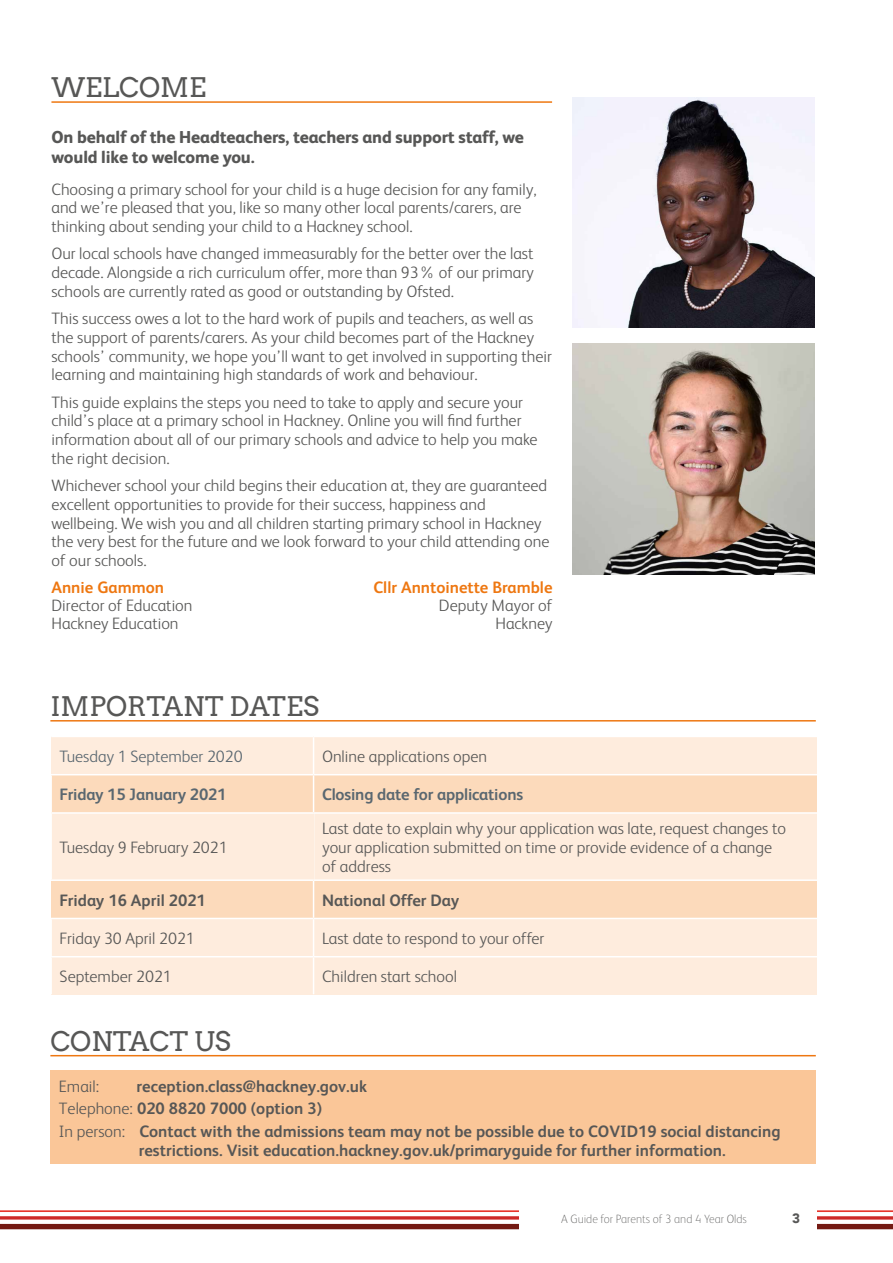
<style>
.page{position:relative;width:893px;height:1263px;background:#fff}
.page>*{position:absolute;margin:0;border:0;box-sizing:border-box;transform-origin:0 0}
.t1{font:27px "Arvo";color:#575756}
.t2{font:800 17.25px/20.2px "FS Albert";letter-spacing:-.005em;color:#575756}
.t3{font:300 16.5px/18.8px "FS Albert";color:#575756}
.t4{font:700 16.5px/18.8px "FS Albert";color:#575756}
.t5{font:700 16.5px "FS Albert";letter-spacing:-.01em;color:#5a6770}
.t6{font:700 16.5px "FS Albert";color:#e71}
.t7{font:300 16.5px "FS Albert";color:#5a6770}
.t8{font:900 13.5px "Avenir";color:#575756}
.t9{font:100 12px "FS Albert";color:#575756}
.s1{font-weight:300}
</style>
<div class="page">
<div style="left:314px;top:813px;width:502px;height:67px;background:#feecdd"></div>
<div style="left:50px;top:1070px;width:766px;height:94px;background:#fac698"></div>
<hr style="left:50px;top:1055px;width:766px;height:1px;background:#e71">
<hr style="left:50px;top:720px;width:766px;height:1px;background:#e71">
<hr style="left:51px;top:101px;width:501px;height:2px;background:#e71">
<img style="left:573px;top:98px;width:241px;height:230px">
<img style="left:573px;top:344px;width:241px;height:230px">
<div style="left:51px;top:736px;width:263px;height:39px;background:#feecdd"></div>
<div style="left:314px;top:736px;width:502px;height:39px;background:#feecdd"></div>
<div style="left:51px;top:813px;width:263px;height:67px;background:#feecdd"></div>
<div style="left:51px;top:918px;width:263px;height:39px;background:#feecdd"></div>
<div style="left:314px;top:918px;width:502px;height:39px;background:#feecdd"></div>
<div style="left:51px;top:957px;width:263px;height:38px;background:#feecdd"></div>
<div style="left:314px;top:957px;width:502px;height:38px;background:#feecdd"></div>
<div style="left:51px;top:775px;width:263px;height:38px;background:#fcdabb"></div>
<div style="left:314px;top:775px;width:502px;height:38px;background:#fcdabb"></div>
<div style="left:51px;top:880px;width:263px;height:38px;background:#fcdabb"></div>
<div style="left:314px;top:880px;width:502px;height:38px;background:#fcdabb"></div>
<hr style="left:314px;top:736px;width:503px;height:1px;background:#fff">
<hr style="left:50px;top:775px;width:2px;height:37px;background:#fff">
<hr style="left:314px;top:774px;width:503px;height:1px;background:#fff">
<hr style="left:51px;top:736px;width:263px;height:1px;background:#fff">
<hr style="left:50px;top:774px;width:264px;height:1px;background:#fff">
<hr style="left:50px;top:812px;width:264px;height:2px;background:#fff">
<hr style="left:50px;top:814px;width:2px;height:65px;background:#fff">
<hr style="left:50px;top:879px;width:264px;height:2px;background:#fff">
<hr style="left:314px;top:812px;width:503px;height:2px;background:#fff">
<hr style="left:314px;top:879px;width:503px;height:2px;background:#fff">
<hr style="left:50px;top:918px;width:264px;height:1px;background:#fff">
<hr style="left:50px;top:919px;width:2px;height:37px;background:#fff">
<hr style="left:314px;top:918px;width:503px;height:1px;background:#fff">
<hr style="left:314px;top:956px;width:503px;height:1px;background:#fff">
<hr style="left:50px;top:956px;width:264px;height:1px;background:#fff">
<hr style="left:50px;top:957px;width:2px;height:37px;background:#fff">
<hr style="left:313px;top:737px;width:1px;height:37px;background:#fff">
<hr style="left:313px;top:775px;width:1px;height:37px;background:#fff">
<hr style="left:313px;top:881px;width:1px;height:37px;background:#fff">
<hr style="left:313px;top:919px;width:1px;height:37px;background:#fff">
<hr style="left:313px;top:957px;width:1px;height:37px;background:#fff">
<svg style="left:0;top:1210px;width:893px;height:20px"></svg>
<div style="left:746px;top:1195px;width:70px;height:42px;background:#fff"></div>
<div style="left:519px;top:1197px;width:228px;height:42px;background:#fff"></div>
<h2 class="t1" style="left:51px;top:71px;width:156px">WELCOME</h2>
<p class="t2" style="left:51px;top:126px;width:474px">On behalf of the Headteachers, teachers and support staff, we would like to welcome you.</p>
<p class="t3" style="left:51px;top:179px;width:487px">Choosing a primary school for your child is a huge decision for any family, and we’re pleased that you, like so many other local parents/carers, are thinking about sending your child to a Hackney school.</p>
<p class="t3" style="left:51px;top:244px;width:484px;text-align:justify">Our local schools have changed immeasurably for the better over the last decade. Alongside a rich curriculum offer, more than 93% of our primary schools are currently rated as good or outstanding by Ofsted.</p>
<p class="t3" style="left:51px;top:308px;width:502px">This success owes a lot to the hard work of pupils and teachers, as well as the support of parents/carers. As your child becomes part of the Hackney schools’ community, we hope you’ll want to get involved in supporting their learning and maintaining high standards of work and behaviour.</p>
<p class="t3" style="left:51px;top:392px;width:488px">This guide explains the steps you need to take to apply and secure your child’s place at a primary school in Hackney. Online you will fnd further information about all of our primary schools and advice to help you make the right decision.</p>
<p class="t3" style="left:51px;top:475px;width:499px">Whichever school your child begins their education at, they are guaranteed excellent opportunities to provide for their success, happiness and wellbeing. We wish you and all children starting primary school in Hackney the very best for the future and we look forward to your child attending one of our schools.</p>
<p class="t6" style="left:51px;top:576px;width:114px">Annie Gammon</p>
<p class="t6" style="left:373px;top:576px;width:181px">Cllr Anntoinette Bramble</p>
<p class="t3" style="left:51px;top:595px;width:143px">Director of Education</p>
<p class="t3" style="left:439px;top:595px;width:115px">Deputy Mayor of</p>
<p class="t3" style="left:51px;top:613px;width:129px">Hackney Education</p>
<p class="t3" style="left:495px;top:613px;width:59px">Hackney</p>
<p class="t1" style="left:50px;top:690px;width:270px">IMPORTANT DATES</p>
<p class="t7" style="left:60px;top:745px;width:185px">Tuesday 1 September 2020</p>
<p class="t3" style="left:322px;top:746px;width:167px">Online applications open</p>
<p class="t5" style="left:60px;top:783px;width:168px">Friday 15 January 2021</p>
<p class="t5" style="left:322px;top:783px;width:203px">Closing date for applications</p>
<p class="t3" style="left:60px;top:837px;width:170px">Tuesday 9 February 2021</p>
<p class="t4" style="left:60px;top:890px;width:148px">Friday 16 April 2021</p>
<p class="t4" style="left:322px;top:890px;width:139px">National Offer Day</p>
<p class="t3" style="left:60px;top:928px;width:137px">Friday 30 April 2021</p>
<p class="t3" style="left:322px;top:928px;width:224px">Last date to respond to your offer</p>
<p class="t3" style="left:60px;top:966px;width:114px">September 2021</p>
<p class="t3" style="left:322px;top:966px;width:136px">Children start school</p>
<p class="t3" style="left:322px;top:818px;width:466px">Last date to explain why your application was late, request changes to your application submitted on time or provide evidence of a change of address</p>
<h2 class="t1" style="left:50px;top:1025px;width:182px">CONTACT US</h2>
<p class="t3" style="left:59px;top:1076px;width:42px">Email:</p>
<p class="t4" style="left:137px;top:1076px;width:232px">reception.class@hackney.gov.uk</p>
<p class="t4" style="left:59px;top:1098px;width:265px"><span class="s1">Telephone:</span> 020 8820 7000 (option 3)</p>
<p class="t4" style="left:139px;top:1121px;width:643px;text-indent:-80px"><span class="s1">In person:</span> Contact with the admissions team may not be possible due to COVID19 social distancing restrictions. Visit education.hackney.gov.uk/primaryguide for further information.</p>
<p class="t9" style="left:561px;top:1211px;width:187px">A Guide for Parents of 3 and 4 Year Olds</p>
<p class="t8" style="left:792px;top:1207px;width:9px">3</p>
</div>
